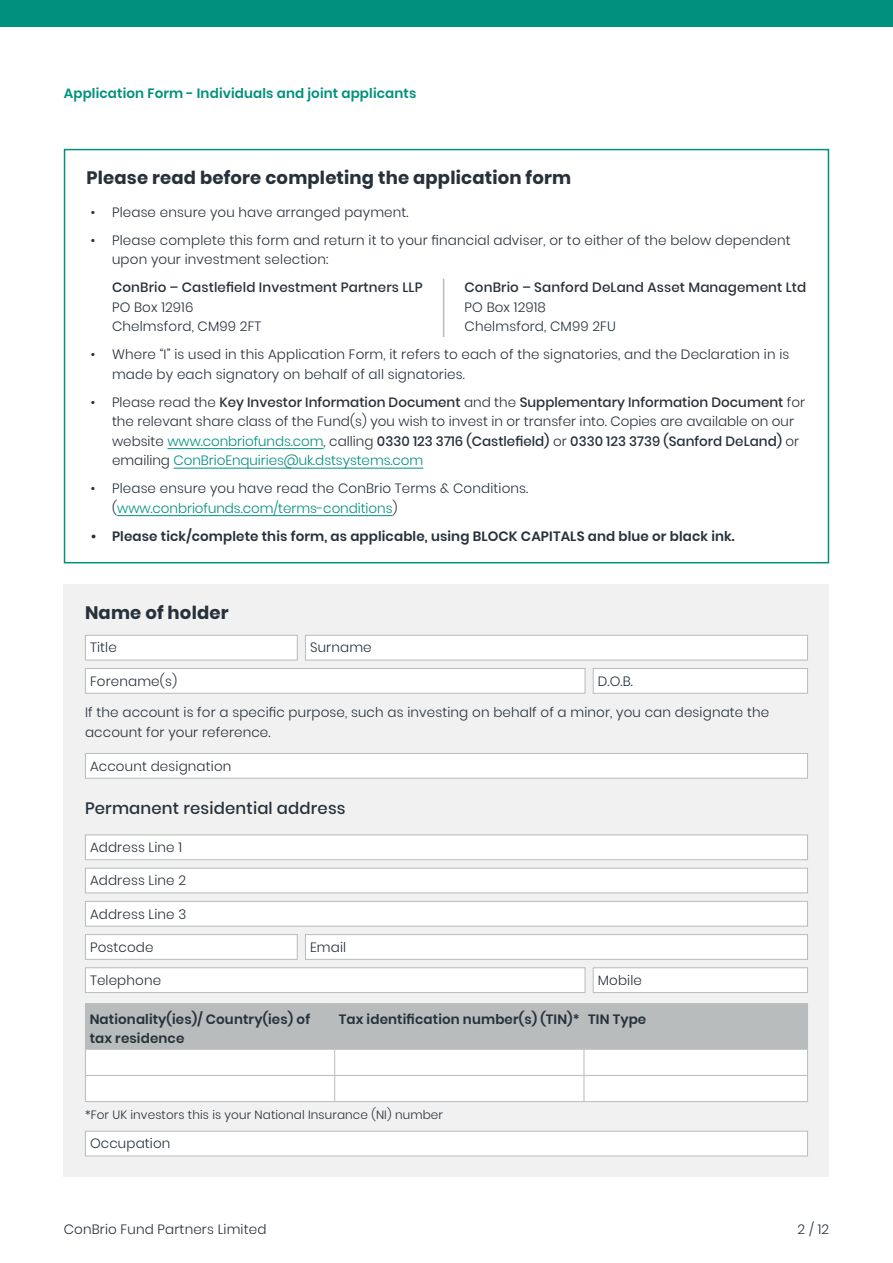
<style>
.page{position:relative;width:893px;height:1263px;background:#fff}
.page>*{position:absolute;margin:0;border:0;box-sizing:border-box;transform-origin:0 0}
.t1{font:700 18px "Poppins";letter-spacing:.01em;color:#27313b}
.t2{font:500 16.5px "Poppins";letter-spacing:.01em;color:#27313b}
.t3{font:300 13.5px/19.5px "Poppins";letter-spacing:.01em;color:#27313b}
.t4{font:600 13.5px/19.5px "Poppins";letter-spacing:.01em;color:#27313b}
.t5{font:500 13.5px "Poppins";letter-spacing:.01em;color:#27313b}
.t6{font:600 13.5px "Poppins";letter-spacing:.01em;color:#00907d}
.t7{font:300 12px "Poppins";letter-spacing:.01em;color:#27313b}
.s1{font-weight:500}
.s2{color:#00907d}
</style>
<div class="page">
<div style="left:0;top:0;width:893px;height:26px;background:#00907d"></div>
<div style="left:64px;top:585px;width:765px;height:592px;background:#f1f1f1"></div>
<div style="left:85px;top:635px;width:212px;height:25px;background:#fff"></div>
<div style="left:85px;top:635px;width:213px;height:25px;border:1px solid #b8bcbc"></div>
<div style="left:305px;top:635px;width:502px;height:25px;background:#fff"></div>
<div style="left:305px;top:635px;width:503px;height:25px;border:1px solid #b8bcbc"></div>
<div style="left:85px;top:668px;width:500px;height:25px;background:#fff"></div>
<div style="left:85px;top:668px;width:500px;height:26px;border:1px solid #b8bcbc"></div>
<div style="left:593px;top:668px;width:214px;height:25px;background:#fff"></div>
<div style="left:593px;top:668px;width:215px;height:26px;border:1px solid #b8bcbc"></div>
<div style="left:85px;top:753px;width:722px;height:25px;background:#fff"></div>
<div style="left:85px;top:753px;width:723px;height:26px;border:1px solid #b8bcbc"></div>
<div style="left:85px;top:835px;width:722px;height:25px;background:#fff"></div>
<div style="left:85px;top:834px;width:723px;height:26px;border:1px solid #b8bcbc"></div>
<div style="left:85px;top:868px;width:722px;height:25px;background:#fff"></div>
<div style="left:85px;top:868px;width:723px;height:25px;border:1px solid #b8bcbc"></div>
<div style="left:85px;top:901px;width:722px;height:25px;background:#fff"></div>
<div style="left:85px;top:901px;width:723px;height:25px;border:1px solid #b8bcbc"></div>
<div style="left:85px;top:934px;width:212px;height:25px;background:#fff"></div>
<div style="left:85px;top:934px;width:213px;height:26px;border:1px solid #b8bcbc"></div>
<div style="left:305px;top:934px;width:502px;height:25px;background:#fff"></div>
<div style="left:305px;top:934px;width:503px;height:26px;border:1px solid #b8bcbc"></div>
<div style="left:85px;top:968px;width:500px;height:24px;background:#fff"></div>
<div style="left:85px;top:967px;width:500px;height:26px;border:1px solid #b8bcbc"></div>
<div style="left:593px;top:968px;width:214px;height:24px;background:#fff"></div>
<div style="left:593px;top:967px;width:215px;height:26px;border:1px solid #b8bcbc"></div>
<svg style="left:85px;top:1003px;width:723px;height:98px"></svg>
<hr style="left:85px;top:1101px;width:250px;height:1px;background:#b8bcbc">
<hr style="left:335px;top:1101px;width:249px;height:1px;background:#b8bcbc">
<hr style="left:584px;top:1101px;width:224px;height:1px;background:#b8bcbc">
<div style="left:85px;top:1131px;width:722px;height:25px;background:#fff"></div>
<div style="left:85px;top:1131px;width:723px;height:25px;border:1px solid #b8bcbc"></div>
<hr style="left:167px;top:448px;width:157px;height:1px;background:#00907d">
<hr style="left:174px;top:468px;width:249px;height:1px;background:#00907d">
<hr style="left:117px;top:515px;width:275px;height:1px;background:#00907d">
<div style="left:64px;top:149px;width:765px;height:414px;border:2px solid #00907d"></div>
<hr style="left:443px;top:278px;width:1px;height:59px;background:#b8bcbc">
<p class="t6" style="left:64px;top:86px;width:354px">Application Form - Individuals and joint applicants</p>
<h1 class="t1" style="left:87px;top:168px;width:486px">Please read before completing the application form</h1>
<p class="t3" style="left:91px;top:202px;width:319px">• Please ensure you have arranged payment.</p>
<p class="t3" style="left:112px;top:230px;width:680px;text-indent:-21px">• Please complete this form and return it to your financial adviser, or to either of the below dependent upon your investment selection:</p>
<p class="t5" style="left:112px;top:280px;width:312px">ConBrio – Castlefield Investment Partners LLP</p>
<p class="t5" style="left:465px;top:280px;width:343px">ConBrio – Sanford DeLand Asset Management Ltd</p>
<p class="t3" style="left:112px;top:297px;width:83px">PO Box 12916</p>
<p class="t3" style="left:465px;top:297px;width:83px">PO Box 12918</p>
<p class="t3" style="left:112px;top:317px;width:151px">Chelmsford, CM99 2FT</p>
<p class="t3" style="left:465px;top:317px;width:153px">Chelmsford, CM99 2FU</p>
<p class="t3" style="left:112px;top:345px;width:679px;text-indent:-21px">• Where “I” is used in this Application Form, it refers to each of the signatories, and the Declaration in is made by each signatory on behalf of all signatories.</p>
<p class="t3" style="left:112px;top:392px;width:695px;text-indent:-21px">• Please read the <span class="s1">Key Investor Information Document</span> and the <span class="s1">Supplementary Information Document</span> for the relevant share class of the Fund(s) you wish to invest in or transfer into. Copies are available on our website <span class="s2">www.conbriofunds.com</span>, calling <span class="s1">0330 123 3716 (Castlefield)</span> or <span class="s1">0330 123 3739 (Sanford DeLand)</span> or emailing <span class="s2">ConBrioEnquiries@uk.dstsystems.com</span></p>
<p class="t3" style="left:112px;top:479px;width:418px;text-indent:-21px">• Please ensure you have read the ConBrio Terms &amp; Conditions. (<span class="s2">www.conbriofunds.com/terms-conditions</span>)</p>
<p class="t4" style="left:91px;top:526px;width:645px">• Please tick/complete this form, as applicable, using BLOCK CAPITALS and blue or black ink.</p>
<h1 class="t1" style="left:85px;top:602px;width:145px">Name of holder</h1>
<p class="t3" style="left:90px;top:638px;width:28px">Title</p>
<p class="t3" style="left:310px;top:638px;width:63px">Surname</p>
<p class="t3" style="left:90px;top:671px;width:89px">Forename(s)</p>
<p class="t3" style="left:598px;top:671px;width:37px">D.O.B.</p>
<p class="t3" style="left:85px;top:703px;width:686px">If the account is for a specific purpose, such as investing on behalf of a minor, you can designate the account for your reference.</p>
<p class="t3" style="left:90px;top:756px;width:143px">Account designation</p>
<p class="t2" style="left:85px;top:799px;width:262px">Permanent residential address</p>
<p class="t3" style="left:90px;top:838px;width:94px">Address Line 1</p>
<p class="t3" style="left:90px;top:871px;width:98px">Address Line 2</p>
<p class="t3" style="left:90px;top:904px;width:98px">Address Line 3</p>
<p class="t3" style="left:90px;top:937px;width:65px">Postcode</p>
<p class="t3" style="left:310px;top:937px;width:38px">Email</p>
<p class="t3" style="left:90px;top:970px;width:73px">Telephone</p>
<p class="t3" style="left:598px;top:970px;width:46px">Mobile</p>
<p class="t4" style="left:90px;top:1009px;width:222px">Nationality(ies)/ Country(ies) of tax residence</p>
<p class="t4" style="left:339px;top:1009px;width:309px">Tax identification number(s) (TIN)* TIN Type</p>
<p class="t7" style="left:85px;top:1108px;width:359px">*For UK investors this is your National Insurance (NI) number</p>
<p class="t3" style="left:90px;top:1134px;width:82px">Occupation</p>
<p class="t3" style="left:64px;top:1220px;width:204px">ConBrio Fund Partners Limited</p>
<p class="t3" style="left:798px;top:1220px;width:33px">2 / 12</p>
</div>
